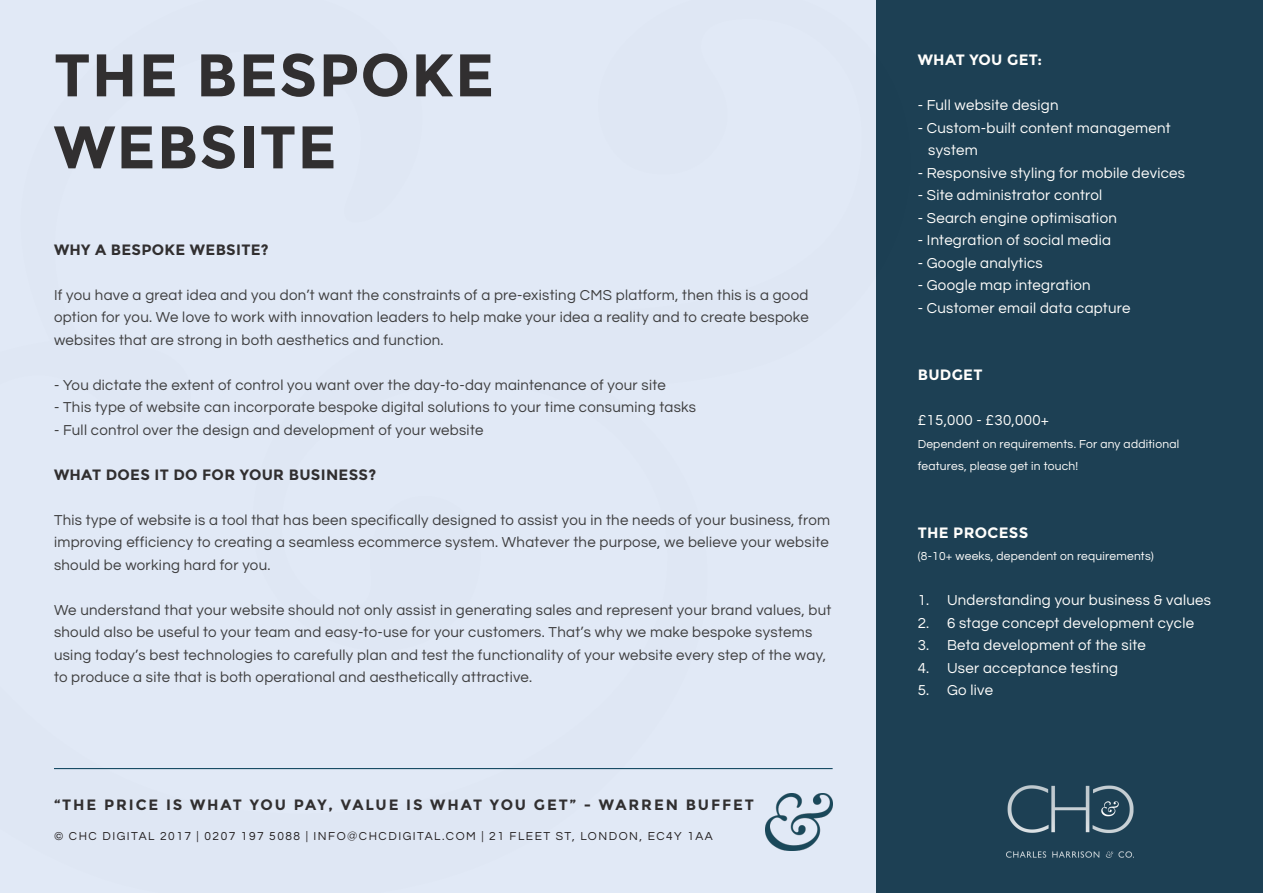
<style>
.page{position:relative;width:1263px;height:893px;background:#e1e9f6}
.page>*{position:absolute;margin:0;border:0;box-sizing:border-box;transform-origin:0 0}
.t1{font:italic 1326.9px "Baskerville";color:#003953}
.t2{font:700 60px/72px "Montserrat";letter-spacing:.02em;color:#312f30}
.t3{font:15px/22.5px "Questrial";letter-spacing:.02em;color:#3e3e3f;text-align:justify}
.t4{font:15px/22.5px "Questrial";letter-spacing:.02em;color:#fffefc}
.t5{font:700 15px "Montserrat";letter-spacing:.125em;color:#312f30}
.t6{font:700 15px "Montserrat";letter-spacing:.02em;color:#312f30}
.t7{font:700 15px "Montserrat";letter-spacing:.02em;color:#fffefc}
.t8{font:12px/22.5px "Questrial";letter-spacing:.02em;color:#fffefc}
.t9{font:12px "Questrial";letter-spacing:.125em;color:#231f20}
</style>
<div class="page">
<div style="left:877px;top:0;width:386px;height:893px;background:#1d4054"></div>
<hr style="left:54px;top:768px;width:779px;height:1px;background:#003953">
<img style="left:766px;top:793px;width:67px;height:57px">
<img style="left:1006px;top:786px;width:127px;height:72px">
<h1 class="t1" style="left:-259px;top:-425px;width:1135px">&amp;</h1>
<h2 class="t2" style="left:54px;top:39px;width:442px">THE BESPOKE<br>WEBSITE</h2>
<p class="t7" style="left:918px;top:51px;width:126px">WHAT YOU GET:</p>
<p class="t4" style="left:918px;top:95px;width:142px">- Full website design</p>
<p class="t4" style="left:928px;top:117px;width:244px;text-indent:-10px">- Custom-built content management system</p>
<p class="t4" style="left:918px;top:162px;width:269px">- Responsive styling for mobile devices</p>
<p class="t4" style="left:918px;top:185px;width:186px">- Site administrator control</p>
<p class="t4" style="left:918px;top:207px;width:201px">- Search engine optimisation</p>
<p class="t4" style="left:918px;top:230px;width:195px">- Integration of social media</p>
<p class="t4" style="left:918px;top:252px;width:127px">- Google analytics</p>
<p class="t4" style="left:918px;top:275px;width:175px">- Google map integration</p>
<p class="t4" style="left:918px;top:297px;width:214px">- Customer email data capture</p>
<p class="t6" style="left:54px;top:241px;width:216px">WHY A BESPOKE WEBSITE?</p>
<p class="t3" style="left:54px;top:284px;width:756px">If you have a great idea and you don’t want the constraints of a pre-existing CMS platform, then this is a good option for you. We love to work with innovation leaders to help make your idea a reality and to create bespoke websites that are strong in both aesthetics and function.</p>
<p class="t3" style="left:54px;top:374px;width:613px">- You dictate the extent of control you want over the day-to-day maintenance of your site</p>
<p class="t3" style="left:54px;top:397px;width:644px">- This type of website can incorporate bespoke digital solutions to your time consuming tasks</p>
<p class="t3" style="left:54px;top:419px;width:431px">- Full control over the design and development of your website</p>
<p class="t6" style="left:54px;top:466px;width:324px">WHAT DOES IT DO FOR YOUR BUSINESS?</p>
<p class="t3" style="left:54px;top:509px;width:778px">This type of website is a tool that has been specifically designed to assist you in the needs of your business, from improving efficiency to creating a seamless ecommerce system. Whatever the purpose, we believe your website should be working hard for you.</p>
<p class="t3" style="left:54px;top:599px;width:779px;text-align:left">We understand that your website should not only assist in generating sales and represent your brand values, but should also be useful to your team and easy-to-use for your customers. That’s why we make bespoke systems using today’s best technologies to carefully plan and test the functionality of your website every step of the way, to produce a site that is both operational and aesthetically attractive.</p>
<p class="t7" style="left:918px;top:366px;width:66px">BUDGET</p>
<p class="t4" style="left:918px;top:410px;width:133px">£15,000 - £30,000+</p>
<p class="t8" style="left:918px;top:433px;width:263px">Dependent on requirements. For any additional features, please get in touch!</p>
<p class="t7" style="left:918px;top:524px;width:112px">THE PROCESS</p>
<p class="t8" style="left:918px;top:545px;width:238px">(8-10+ weeks, dependent on requirements)</p>
<p class="t4" style="left:918px;top:590px;width:295px">1. Understanding your business &amp; values</p>
<p class="t4" style="left:918px;top:612px;width:278px">2. 6 stage concept development cycle</p>
<p class="t4" style="left:918px;top:635px;width:230px">3. Beta development of the site</p>
<p class="t4" style="left:918px;top:657px;width:202px">4. User acceptance testing</p>
<p class="t4" style="left:918px;top:680px;width:77px">5. Go live</p>
<p class="t5" style="left:54px;top:796px;width:701px">“THE PRICE IS WHAT YOU PAY, VALUE IS WHAT YOU GET” - WARREN BUFFET</p>
<p class="t9" style="left:54px;top:830px;width:660px">© CHC DIGITAL 2017 | 0207 197 5088 | INFO@CHCDIGITAL.COM | 21 FLEET ST, LONDON, EC4Y 1AA</p>
</div>
